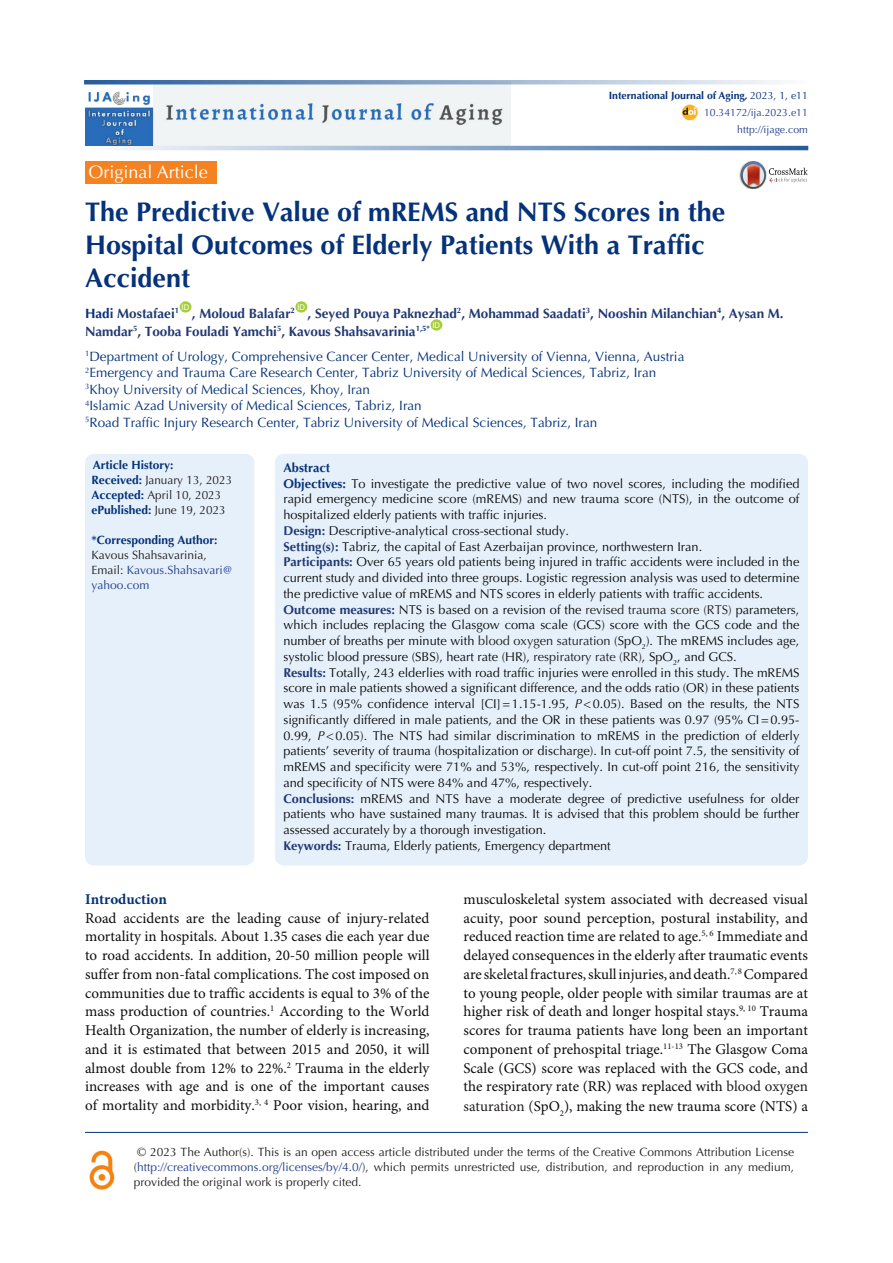
<style>
.page{position:relative;width:893px;height:1263px;background:#fff}
.page>*{position:absolute;margin:0;border:0;box-sizing:border-box;transform-origin:0 0}
.t1{font:700 27px/33px "Optima LT Std";color:#053278}
.t2{font:18px "Optima LT Std";color:#fff}
.HTML_Preformatted{font:15px/18.8px "Minion Pro";color:#0d0d0d;text-align:justify}
.heading_1{font:700 15px "Minion Pro";color:#053278}
.t3{font:13.5px "Optima LT Std";color:#053278}
.t4{font:700 13.5px/18px "Optima LT Std";color:#213973}
.t5{font:12.75px/15.8px "Optima LT Std";color:#0d0d0d;text-align:justify}
.t6{font:700 12.75px "Optima LT Std";color:#053278}
.corresponding{font:12px/15px "Optima LT Std";color:#231f20;text-align:justify}
.t7{font:700 12px "Optima LT Std";color:#053278}
.t8{font:12px/15px "Optima LT Std";color:#253f8e}
.t9{font:700 10.5px "Optima LT Std";color:#053278}
.t10{font:10.5px "Optima LT Std";color:#253f8e}
.t11{font:7.8px "Arial";color:#fff}
.s1{font-style:italic}
.s2{font-weight:400}
.s3{color:#053278}
.s4{font-weight:700;color:#053278}
.s5{font-weight:400;color:#231f20}
.s6{color:#231f20}
.s7{font-weight:700;color:#213973}
.s8{color:#253f8e}
</style>
<div class="page">
<hr style="left:85px;top:1132px;width:723px;height:1px;background:#053278">
<div style="left:180px;top:301px;width:11px;height:12px;background:#a6ce39;border-radius:50%"></div>
<svg style="left:295px;top:301px;width:12px;height:12px"></svg>
<div style="left:431px;top:319px;width:11px;height:12px;background:#a6ce39;border-radius:50%"></div>
<img style="left:739px;top:169px;width:2px;height:13px">
<svg style="left:741px;top:161px;width:67px;height:28px"></svg>
<div style="left:275px;top:454px;width:533px;height:411px;background:#e6f0fa;border-radius:9px"></div>
<div style="left:85px;top:454px;width:169px;height:411px;background:#e6f0fa;border-radius:9px"></div>
<img style="left:85px;top:84px;width:425px;height:62px">
<div style="left:85px;top:161px;width:132px;height:23px;background:#f58220"></div>
<svg style="left:84px;top:80px;width:697px;height:4px;background:#8ba7c9"></svg>
<svg style="left:112px;top:146px;width:696px;height:4px;background:#8da9ca"></svg>
<img style="left:681px;top:105px;width:16px;height:15px">
<img style="left:89px;top:1150px;width:26px;height:40px">
<p class="t2" style="left:88px;top:161px;width:121px">Original Article</p>
<p class="t9" style="left:609px;top:90px;width:201px">International Journal of Aging<span class="s1">,</span> <span class="s2">2023, 1, e11</span></p>
<p class="t10" style="left:704px;top:106px;width:105px">10.34172/ija.2023.e11</p>
<p class="t10" style="left:737px;top:123px;width:72px">http://ijage.com</p>
<p class="t1" style="left:85px;top:195px;width:642px">The Predictive Value of mREMS and NTS Scores in the<br>Hospital Outcomes of Elderly Patients With a Traffic<br>Accident</p>
<p class="t4" style="left:85px;top:304px;width:96px"><span class="s3">Had</span>i Mostafaei<sup>1</sup></p>
<p class="t11" style="left:297px;top:302px;width:9px">ID</p>
<p class="t4" style="left:85px;top:304px;width:700px;text-indent:223px">, Seyed Pouya Paknezhad<sup>2</sup>, Mohammad Saadati<sup>3</sup>, Nooshin Milanchian<sup>4</sup>, Aysan M.<br>Namdar<sup>5</sup>, Tooba Fouladi Yamchi<sup>5</sup>, Kavous Shahsavarinia<sup>1</sup><sup>,5*</sup></p>
<p class="t11" style="left:182px;top:302px;width:9px">ID</p>
<p class="t4" style="left:192px;top:304px;width:105px">, Moloud Balafar<sup>2</sup></p>
<p class="t11" style="left:432px;top:320px;width:9px">ID</p>
<p class="t3" style="left:85px;top:348px;width:601px"><sup>1</sup>Department of Urology, Comprehensive Cancer Center, Medical University of Vienna, Vienna, Austria</p>
<p class="t3" style="left:85px;top:365px;width:573px"><sup>2</sup>Emergency and Trauma Care Research Center, Tabriz University of Medical Sciences, Tabriz, Iran</p>
<p class="t3" style="left:85px;top:381px;width:286px"><sup>3</sup>Khoy University of Medical Sciences, Khoy, Iran</p>
<p class="t3" style="left:85px;top:398px;width:338px"><sup>4</sup>Islamic Azad University of Medical Sciences, Tabriz, Iran</p>
<p class="t3" style="left:85px;top:414px;width:514px"><sup>5</sup>Road Traffic Injury Research Center, Tabriz University of Medical Sciences, Tabriz, Iran</p>
<p class="t7" style="left:93px;top:458px;width:82px">Article History:</p>
<p class="corresponding" style="left:91px;top:473px;width:142px"><span class="s4">Received:</span> January 13, 2023</p>
<p class="corresponding" style="left:91px;top:488px;width:131px"><span class="s4">Accepted:</span> April 10, 2023</p>
<p class="t7" style="left:91px;top:503px;width:136px">ePublished: <span class="s5">June 19, 2023</span></p>
<p class="t7" style="left:91px;top:533px;width:128px">*Corresponding Author:</p>
<p class="corresponding" style="left:91px;top:548px;width:117px">Kavous Shahsavarinia,</p>
<p class="t8" style="left:91px;top:563px;width:142px"><span class="s6">Email:</span> Kavous.Shahsavari@ yahoo.com</p>
<p class="t6" style="left:283px;top:460px;width:48px">Abstract</p>
<p class="t5" style="left:283px;top:475px;width:518px"><span class="s4">Objectives:</span> To investigate the predictive value of two novel scores, including the modified rapid emergency medicine score (mREMS) and new trauma score (NTS), in the outcome of hospitalized elderly patients with traffic injuries.</p>
<p class="t5" style="left:283px;top:523px;width:287px"><span class="s7">Design:</span> Descriptive-analytical cross-sectional study.</p>
<p class="t5" style="left:283px;top:538px;width:420px"><span class="s7">Setting(s):</span> Tabriz, the capital of East Azerbaijan province, northwestern Iran.</p>
<p class="t5" style="left:283px;top:554px;width:518px"><span class="s7">Participants:</span> Over 65 years old patients being injured in traffic accidents were included in the current study and divided into three groups. Logistic regression analysis was used to determine the predictive value of mREMS and NTS scores in elderly patients with traffic accidents.</p>
<p class="t5" style="left:283px;top:601px;width:518px"><span class="s7">Outcome measures:</span> NTS is based on a revision of the <span class="s6">revised trauma score (RTS)</span> parameters, which includes replacing the Glasgow coma scale (GCS) score with the GCS code and the number of breaths per minute with <span class="s6">blood oxygen saturation</span> (SpO<sub>2</sub>). The mREMS includes age, systolic blood pressure (SBS), heart rate (HR), <span class="s6">respiratory rate (RR)</span>, SpO<sub>2</sub>, and GCS.</p>
<p class="t5" style="left:283px;top:664px;width:518px"><span class="s7">Results:</span> Totally, 243 elderlies with road traffic injuries were enrolled in this study. The mREMS score in male patients showed a significant difference, and the odds ratio (OR) in these patients was 1.5 (95% confidence interval [CI]=1.15-1.95, <span class="s1">P</span>&lt;0.05). Based on the results, the NTS significantly differed in male patients, and the OR in these patients was 0.97 (95% CI=0.95- 0.99, <span class="s1">P</span>&lt;0.05). The NTS had similar discrimination to mREMS in the prediction of elderly patients’ severity of trauma (hospitalization or discharge). In cut-off point 7.5, the sensitivity of mREMS and specificity were 71% and 53%, respectively. In cut-off point 216, the sensitivity and specificity of NTS were 84% and 47%, respectively.</p>
<p class="t5" style="left:283px;top:790px;width:518px"><span class="s7">Conclusions:</span> mREMS and NTS have a moderate degree of predictive usefulness for older patients who have sustained many traumas. It is advised that this problem should be further assessed accurately by a thorough investigation.</p>
<p class="t5" style="left:283px;top:838px;width:329px"><span class="s7">Keywords:</span> Trauma, Elderly patients, Emergency department</p>
<p class="heading_1" style="left:85px;top:888px;width:83px">Introduction</p>
<p class="HTML_Preformatted" style="left:85px;top:909px;width:346px">Road accidents are the leading cause of injury-related mortality in hospitals. About 1.35 cases die each year due to road accidents. In addition, 20-50 million people will suffer from non-fatal complications. The cost imposed on communities due to traffic accidents is equal to 3% of the mass production of countries.<sup>1</sup> According to the World Health Organization, the number of elderly is increasing, and it is estimated that between 2015 and 2050, it will almost double from 12% to 22%.<sup>2</sup> Trauma in the elderly increases with age and is one of the important causes of mortality and morbidity.<sup>3,</sup> <sup>4</sup> Poor vision, hearing, and</p>
<p class="HTML_Preformatted" style="left:463px;top:890px;width:346px">musculoskeletal system associated with decreased visual acuity, poor sound perception, postural instability, and reduced reaction time are related to age.<sup>5,</sup> <sup>6</sup> Immediate and delayed consequences in the elderly after traumatic events are skeletal fractures, skull injuries, and death.<sup>7,</sup> <sup>8</sup> Compared to young people, older people with similar traumas are at higher risk of death and longer hospital stays.<sup>9,</sup> <sup>10</sup> Trauma scores for trauma patients have long been an important component of prehospital triage.<sup>11-13</sup> The Glasgow Coma Scale (GCS) score was replaced with the GCS code, and the respiratory rate (RR) was replaced with <span class="s6">blood oxygen saturation (</span>SpO<sub>2</sub>), making the new trauma score (NTS) a</p>
<p class="corresponding" style="left:134px;top:1144px;width:662px">© 2023 The Author(s). This is an open access article distributed under the terms of the Creative Commons Attribution License (<span class="s8">http://creativecommons.org/licenses/by/4.0/</span>), which permits unrestricted use, distribution, and reproduction in any medium, provided the original work is properly cited.</p>
</div>
